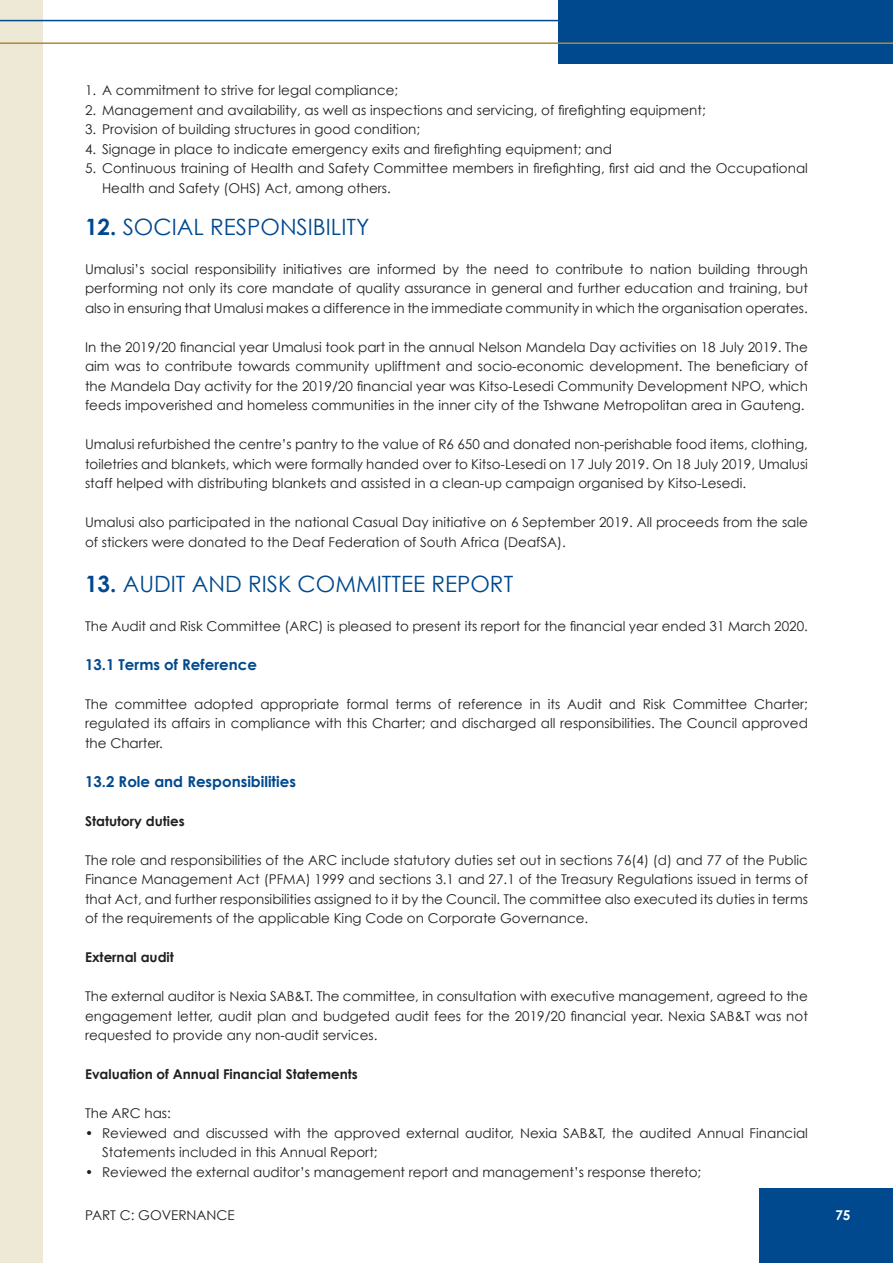
<style>
.page{position:relative;width:893px;height:1263px;background:#fff}
.page>*{position:absolute;margin:0;border:0;box-sizing:border-box;transform-origin:0 0}
.t1{font:22.5px "Century Gothic";color:#01498e}
.t2{font:700 15px "Century Gothic";color:#01498e}
.t3{font:13.5px/19.5px "Century Gothic";color:#231f20;text-align:justify}
.t4{font:700 13.5px "Century Gothic";color:#231f20}
.t5{font:700 13.5px "Century Gothic";color:#fff}
.s1{font-weight:700}
</style>
<div class="page">
<div style="left:759px;top:1188px;width:134px;height:75px;background:#01498e"></div>
<div style="left:0;top:0;width:43px;height:1263px;background:#eee8d7"></div>
<div style="left:558px;top:0;width:335px;height:64px;background:#01498e"></div>
<hr style="left:0;top:42px;width:893px;height:2px;background:#ab8b36">
<hr style="left:0;top:20px;width:893px;height:1px;background:#01498e">
<p class="t3" style="left:85px;top:80px;width:315px">1. A commitment to strive for legal compliance;</p>
<p class="t3" style="left:85px;top:100px;width:622px">2. Management and availability, as well as inspections and servicing, of firefighting equipment;</p>
<p class="t3" style="left:85px;top:119px;width:337px">3. Provision of building structures in good condition;</p>
<p class="t3" style="left:85px;top:139px;width:528px">4. Signage in place to indicate emergency exits and firefighting equipment; and</p>
<p class="t3" style="left:102px;top:158px;width:707px;text-indent:-17px">5. Continuous training of Health and Safety Committee members in firefighting, first aid and the Occupational<br>Health and Safety (OHS) Act, among others.</p>
<p class="t1" style="left:85px;top:213px;width:286px"><span class="s1">12.</span> SOCIAL RESPONSIBILITY</p>
<p class="t3" style="left:85px;top:259px;width:724px">Umalusi’s social responsibility initiatives are informed by the need to contribute to nation building through performing not only its core mandate of quality assurance in general and further education and training, but also in ensuring that Umalusi makes a difference in the immediate community in which the organisation operates.</p>
<p class="t3" style="left:85px;top:337px;width:724px">In the 2019/20 financial year Umalusi took part in the annual Nelson Mandela Day activities on 18 July 2019. The aim was to contribute towards community upliftment and socio-economic development. The beneficiary of the Mandela Day activity for the 2019/20 fi nancial year was Kitso-Lesedi Community Development NPO, which feeds impoverished and homeless communities in the inner city of the Tshwane Metropolitan area in Gauteng.</p>
<p class="t3" style="left:85px;top:434px;width:724px">Umalusi refurbished the centre’s pantry to the value of R6 650 and donated non-perishable food items, clothing, toiletries and blankets, which were formally handed over to Kitso-Lesedi on 17 July 2019. On 18 July 2019, Umalusi staff helped with distributing blankets and assisted in a clean-up campaign organised by Kitso-Lesedi.</p>
<p class="t3" style="left:85px;top:512px;width:724px">Umalusi also participated in the national Casual Day initiative on 6 September 2019. All proceeds from the sale of stickers were donated to the Deaf Federation of South Africa (DeafSA).</p>
<p class="t1" style="left:85px;top:570px;width:430px"><span class="s1">13.</span> AUDIT AND RISK COMMITTEE REPORT</p>
<p class="t3" style="left:85px;top:616px;width:724px">The Audit and Risk Committee (ARC) is pleased to present its report for the fi nancial year ended 31 March 2020.</p>
<p class="t2" style="left:85px;top:655px;width:173px">13.1 Terms of Reference</p>
<p class="t3" style="left:85px;top:694px;width:724px">The committee adopted appropriate formal terms of reference in its Audit and Risk Committee Charter; regulated its affairs in compliance with this Charter; and discharged all responsibilities. The Council approved the Charter.</p>
<p class="t2" style="left:85px;top:772px;width:212px">13.2 Role and Responsibilities</p>
<p class="t4" style="left:85px;top:812px;width:101px">Statutory duties</p>
<p class="t3" style="left:85px;top:850px;width:724px">The role and responsibilities of the ARC include statutory duties set out in sections 76(4) (d) and 77 of the Public Finance Management Act (PFMA) 1999 and sections 3.1 and 27.1 of the Treasury Regulations issued in terms of that Act, and further responsibilities assigned to it by the Council. The committee also executed its duties in terms of the requirements of the applicable King Code on Corporate Governance.</p>
<p class="t4" style="left:85px;top:949px;width:90px">External audit</p>
<p class="t3" style="left:85px;top:986px;width:724px">The external auditor is Nexia SAB&amp;T. The committee, in consultation with executive management, agreed to the engagement letter, audit plan and budgeted audit fees for the 2019/20 financial year. Nexia SAB&amp;T was not requested to provide any non-audit services.</p>
<p class="t4" style="left:85px;top:1066px;width:274px">Evaluation of Annual Financial Statements</p>
<p class="t3" style="left:85px;top:1103px;width:87px">The ARC has:</p>
<p class="t3" style="left:102px;top:1123px;width:707px;text-indent:-17px">• Reviewed and discussed with the approved external auditor, Nexia SAB&amp;T, the audited Annual Financial<br>Statements included in this Annual Report;</p>
<p class="t3" style="left:85px;top:1162px;width:618px">• Reviewed the external auditor’s management report and management’s response thereto;</p>
<p class="t3" style="left:85px;top:1205px;width:151px">PART C: GOVERNANCE</p>
<p class="t5" style="left:835px;top:1206px;width:17px">75</p>
</div>
